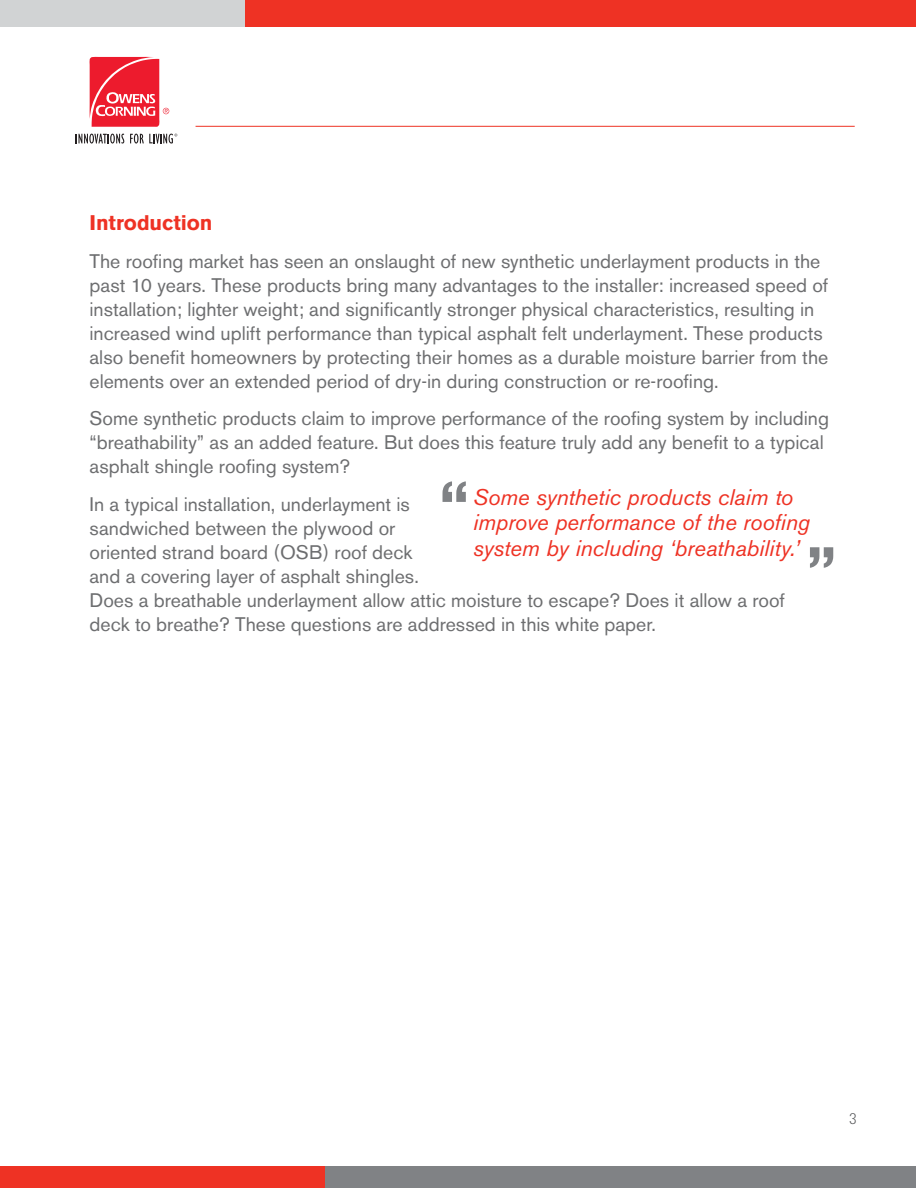
<style>
.page{position:relative;width:916px;height:1188px;background:#fff}
.page>*{position:absolute;margin:0;border:0;box-sizing:border-box;transform-origin:0 0}
.t1{font:700 60px "Akzidenz Grotesk BE";color:#808285}
.t2{font:italic 22.5px/25.5px "Akzidenz Grotesk BE";letter-spacing:-.005em;color:#ee3224}
.t3{font:700 21px "Akzidenz Grotesk BE";letter-spacing:-.005em;color:#ee3224}
.t4{font:19.5px/24px "Akzidenz Grotesk BE";color:#6d6e70}
.t5{font:300 15px "Glypha";color:#58595b}
</style>
<div class="page">
<div style="left:242px;top:0;width:673px;height:26px;background:#ee3224"></div>
<div style="left:0;top:1167px;width:325px;height:21px;background:#ee3224"></div>
<div style="left:325px;top:1167px;width:590px;height:21px;background:#808285"></div>
<hr style="left:195px;top:126px;width:659px;height:1px;background:#ee3224">
<div style="left:0;top:0;width:244px;height:26px;background:#d1d3d4"></div>
<svg style="left:89px;top:57px;width:80px;height:70px"></svg>
<svg style="left:76px;top:134px;width:48px;height:10px"></svg>
<svg style="left:130px;top:134px;width:47px;height:10px"></svg>
<div style="left:30px;top:111px;width:28px;height:28px;border:2px solid #fff;border-radius:50%"></div>
<div style="left:30px;top:1054px;width:28px;height:29px;border:2px solid #fff;border-radius:50%"></div>
<div style="left:30px;top:583px;width:28px;height:28px;border:2px solid #fff;border-radius:50%"></div>
<p class="t3" style="left:89px;top:215px;width:124px">Introduction</p>
<p class="t4" style="left:89px;top:251px;width:740px">The roofing market has seen an onslaught of new synthetic underlayment products in the past 10 years. These products bring many advantages to the installer: increased speed of installation; lighter weight; and significantly stronger physical characteristics, resulting in increased wind uplift performance than typical asphalt felt underlayment. These products also benefit homeowners by protecting their homes as a durable moisture barrier from the elements over an extended period of dry-in during construction or re-roofing.</p>
<p class="t4" style="left:89px;top:409px;width:740px">Some synthetic products claim to improve performance of the roofing system by including “breathability” as an added feature. But does this feature truly add any benefit to a typical asphalt shingle roofing system?</p>
<p class="t4" style="left:89px;top:494px;width:696px">In a typical installation, underlayment is<br>sandwiched between the plywood or<br>oriented strand board (OSB) roof deck<br>and a covering layer of asphalt shingles.<br>Does a breathable underlayment allow attic moisture to escape? Does it allow a roof deck to breathe? These questions are addressed in this white paper.</p>
<h1 class="t1" style="left:439px;top:482px;width:30px">“</h1>
<p class="t2" style="left:473px;top:486px;width:338px">Some synthetic products claim to improve performance of the roofing system by including ‘breathability.’</p>
<h1 class="t1" style="left:835px;top:567px;width:30px;rotate:-180deg">“</h1>
<p class="t5" style="left:848px;top:1113px;width:9px">3</p>
</div>
